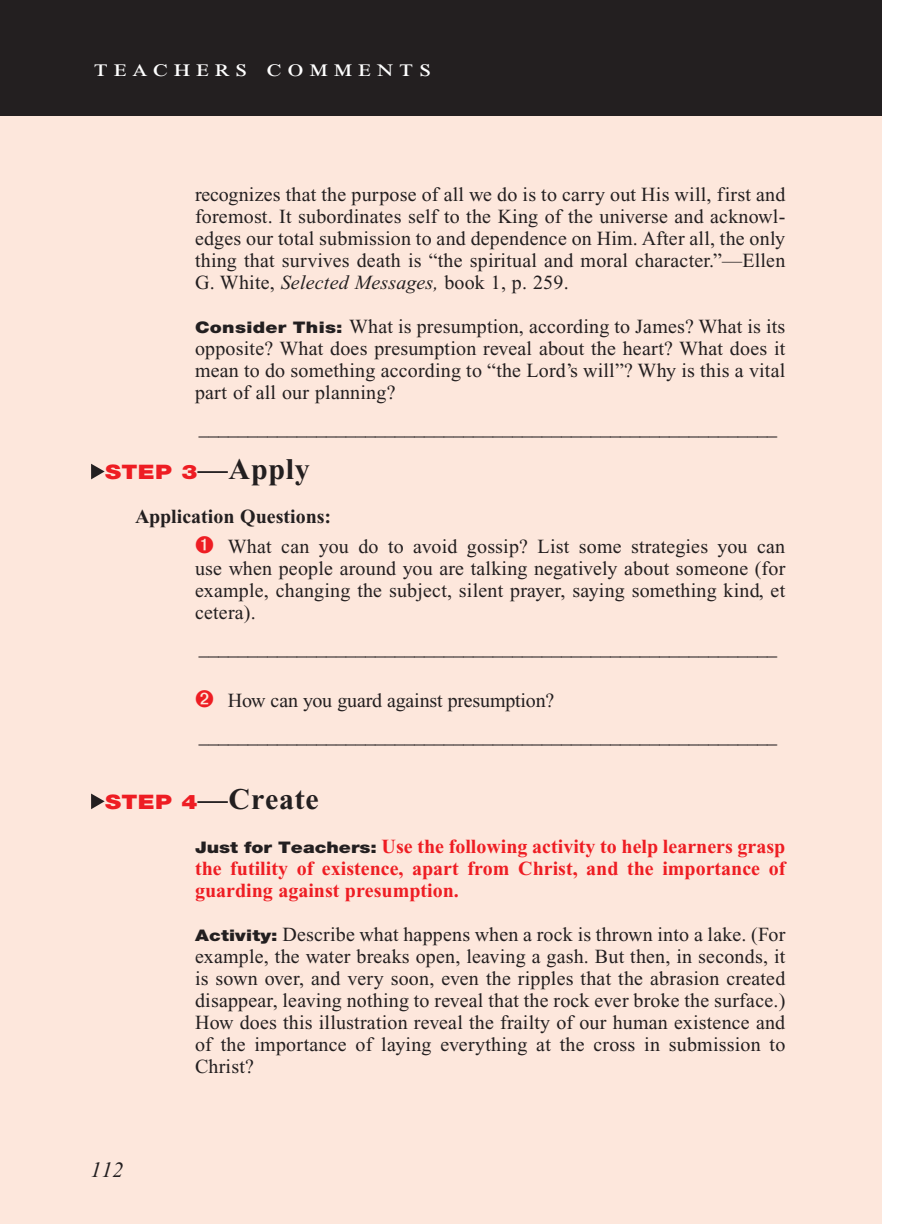
<style>
.page{position:relative;width:900px;height:1224px;background:#fff}
.page>*{position:absolute;margin:0;border:0;box-sizing:border-box;transform-origin:0 0}
.T_Aim_bodyXindent{font:700 30px "Times New Roman PS Std";letter-spacing:.025em;color:#231f20}
.t1{font:24px "Times New Roman PS Std";letter-spacing:.2em;color:#fff;scale:1.2 1}
.PageNumbers{font:italic 22px "Times New Roman PS Std";color:#231f20}
.Objectives_Body_Text{font:20px/22px "Times New Roman PS Std";letter-spacing:.01em;color:#231f20;text-align:justify}
.Bulleted_Points1{font:20px/22px "Times New Roman PS Std";letter-spacing:.01em;color:#231f20;text-align:justify}
.Objectives_Body_Text-2{font:700 20px/22px "Times New Roman PS Std";color:#ee1d23;text-align:justify}
.Bulleted_Points1-2{font:20px "Times New Roman PS Std";letter-spacing:-.01em;color:#231f20}
.Roman_Numeral_Sub_He{font:700 20px "Times New Roman PS Std";color:#231f20}
.s1{font-style:italic}
.s2{font-family:"Helvetica Neue LT Std";font-weight:900;font-size:16px}
.s3{font-family:"Helvetica Neue LT Std";font-weight:900;font-size:20px;color:#ee1d23}
.s4{font-family:"Helvetica Neue LT Std";font-weight:900;font-size:16px;color:#231f20}
</style>
<div class="page">
<div style="left:0;top:0;width:882px;height:122px;background:#231f20"></div>
<div style="left:0;top:116px;width:882px;height:1108px;background:#fde7dc"></div>
<svg style="left:91px;top:464px;width:14px;height:15px"></svg>
<svg style="left:91px;top:794px;width:14px;height:15px"></svg>
<p class="t1" style="left:94px;top:55px;width:283px">teachers comments</p>
<p class="Objectives_Body_Text" style="left:195px;top:184px;width:592px">recognizes that the purpose of all we do is to carry out His will, first and foremost. It subordinates self to the King of the universe and acknowl&shy;edges our total submission to and dependence on Him. After all, the only thing that survives death is “the spiritual and moral character.”—Ellen G. White, <span class="s1">Selected Messages,</span> book 1, p. 259.</p>
<p class="Objectives_Body_Text" style="left:195px;top:316px;width:592px"><span class="s2">Consider This:</span> What is presumption, according to James? What is its opposite? What does presumption reveal about the heart? What does it mean to do something according to “the Lord’s will”? Why is this a vital part of all our planning?</p>
<p class="Objectives_Body_Text" style="left:199px;top:418px;width:580px">___________________________________________________________</p>
<p class="T_Aim_bodyXindent" style="left:105px;top:453px;width:206px"><span class="s3">STEP 3</span>—Apply</p>
<p class="Roman_Numeral_Sub_He" style="left:135px;top:506px;width:198px">Application Questions:</p>
<p class="Bulleted_Points1" style="left:195px;top:536px;width:592px;text-indent:33px">What can you do to avoid gossip? List some strategies you can use when people around you are talking negatively about someone (for example, changing the subject, silent prayer, saying something kind, et cetera).</p>
<p class="Objectives_Body_Text" style="left:199px;top:638px;width:580px">___________________________________________________________</p>
<p class="Bulleted_Points1-2" style="left:228px;top:690px;width:328px">How can you guard against presumption?</p>
<p class="Objectives_Body_Text" style="left:199px;top:726px;width:580px">___________________________________________________________</p>
<p class="T_Aim_bodyXindent" style="left:105px;top:783px;width:215px"><span class="s3">STEP 4</span>—Create</p>
<p class="Objectives_Body_Text-2" style="left:195px;top:836px;width:592px"><span class="s4">Just for Teachers:</span> Use the following activity to help learners grasp the futility of existence, apart from Christ, and the importance of guarding against presumption.</p>
<p class="Objectives_Body_Text" style="left:195px;top:924px;width:592px"><span class="s2">Activity:</span> Describe what happens when a rock is thrown into a lake. (For example, the water breaks open, leaving a gash. But then, in seconds, it is sown over, and very soon, even the ripples that the abrasion created disappear, leaving nothing to reveal that the rock ever broke the surface.)<br>How does this illustration reveal the frailty of our human existence and of the importance of laying everything at the cross in submission to Christ?</p>
<p class="PageNumbers" style="left:91px;top:1158px;width:34px">112</p>
</div>
